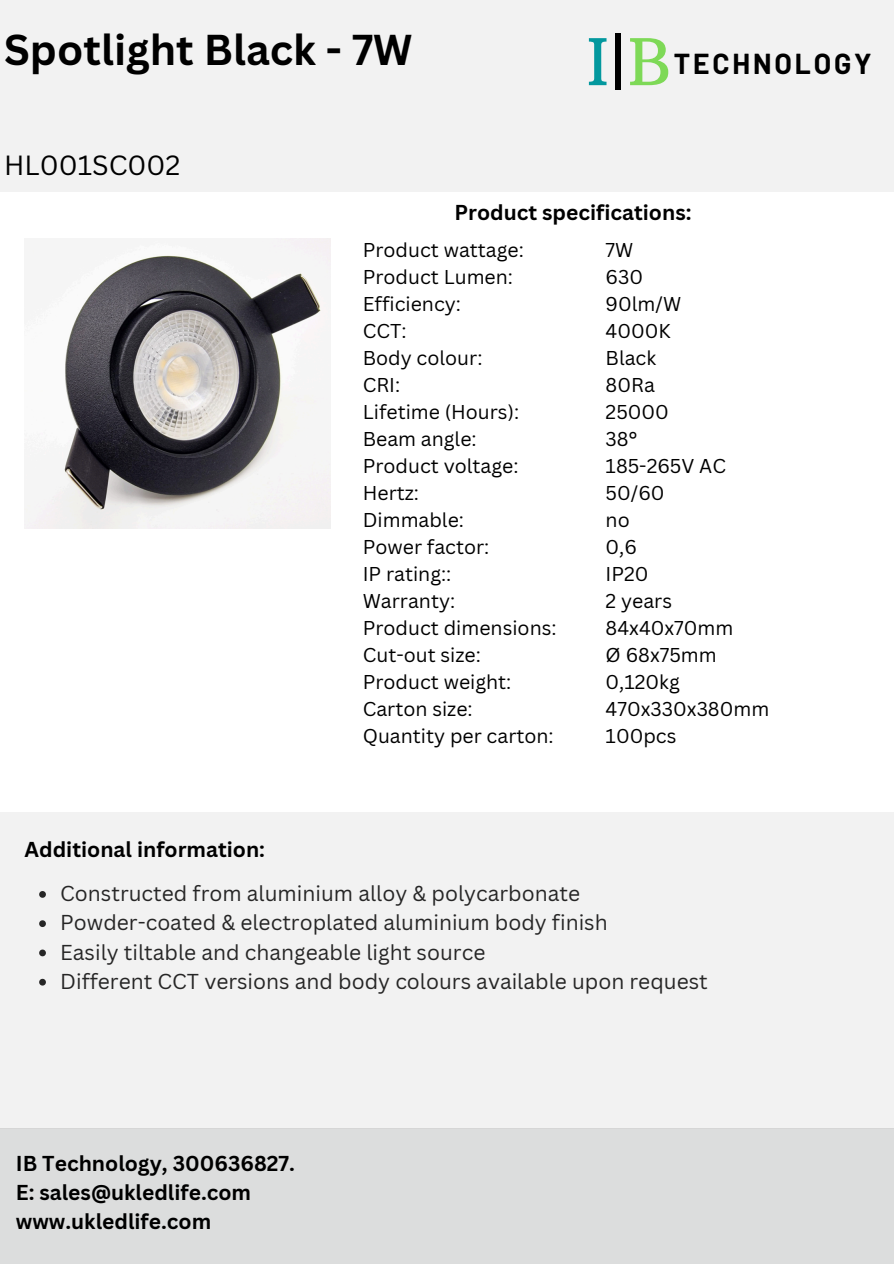
<style>
.page{position:relative;width:894px;height:1264px;background:#fff}
.page>*{position:absolute;margin:0;border:0;box-sizing:border-box;transform-origin:0 0}
.t1{font:64.2px "Arbutus Slab";color:#03989e}
.t2{font:700 42px "Canva Sans";color:#000}
.t3{font:700 28.2px "Barlow";letter-spacing:.1em;color:#000}
.t4{font:27px "Canva Sans";color:#000}
.t5{font:21px "Canva Sans";color:#000}
.t6{font:700 21px/29.2px "Canva Sans";color:#000}
.t7{font:19.5px "Canva Sans";color:#000}
.s1{color:#000}
.s2{color:#7ed957}
</style>
<div class="page">
<div style="left:0;top:0;width:893px;height:192px;background:#f2f2f2"></div>
<div style="left:0;top:1128px;width:893px;height:135px;background:#dcdddd"></div>
<div style="left:0;top:811px;width:893px;height:317px;background:#f2f2f2"></div>
<img style="left:25px;top:238px;width:306px;height:291px">
<h5 class="t2" style="left:4px;top:20px;width:410px">Spotlight Black - 7W</h5>
<p class="t4" style="left:4px;top:146px;width:177px">HL001SC002</p>
<p class="t1" style="left:586px;top:22px;width:86px">I<span class="s1">|</span><span class="s2">B</span></p>
<p class="t3" style="left:673px;top:46px;width:199px">TECHNOLOGY</p>
<p class="t6" style="left:454px;top:197px;width:238px">Product specifications:</p>
<h5 class="t6" style="left:25px;top:834px;width:242px">Additional information:</h5>
<p class="t7" style="left:362px;top:236px;width:163px">Product wattage:</p>
<p class="t7" style="left:362px;top:263px;width:152px">Product Lumen:</p>
<p class="t7" style="left:362px;top:290px;width:100px">Efficiency:</p>
<p class="t7" style="left:362px;top:317px;width:45px">CCT:</p>
<p class="t7" style="left:362px;top:344px;width:121px">Body colour:</p>
<p class="t7" style="left:362px;top:371px;width:39px">CRI:</p>
<p class="t7" style="left:362px;top:398px;width:158px">Lifetime (Hours):</p>
<p class="t7" style="left:362px;top:425px;width:115px">Beam angle:</p>
<p class="t7" style="left:362px;top:452px;width:157px">Product voltage:</p>
<p class="t7" style="left:362px;top:479px;width:58px">Hertz:</p>
<p class="t7" style="left:362px;top:506px;width:103px">Dimmable:</p>
<p class="t7" style="left:362px;top:533px;width:128px">Power factor:</p>
<p class="t7" style="left:362px;top:560px;width:90px">IP rating::</p>
<p class="t7" style="left:362px;top:587px;width:94px">Warranty:</p>
<p class="t7" style="left:362px;top:614px;width:195px">Product dimensions:</p>
<p class="t7" style="left:362px;top:641px;width:120px">Cut-out size:</p>
<p class="t7" style="left:362px;top:668px;width:150px">Product weight:</p>
<p class="t7" style="left:362px;top:695px;width:111px">Carton size:</p>
<p class="t7" style="left:362px;top:722px;width:192px">Quantity per carton:</p>
<p class="t7" style="left:605px;top:236px;width:29px">7W</p>
<p class="t7" style="left:605px;top:263px;width:39px">630</p>
<p class="t7" style="left:605px;top:290px;width:77px">90lm/W</p>
<p class="t7" style="left:605px;top:317px;width:67px">4000K</p>
<p class="t7" style="left:605px;top:344px;width:52px">Black</p>
<p class="t7" style="left:605px;top:371px;width:51px">80Ra</p>
<p class="t7" style="left:605px;top:398px;width:65px">25000</p>
<p class="t7" style="left:605px;top:425px;width:33px">38°</p>
<p class="t7" style="left:605px;top:452px;width:122px">185-265V AC</p>
<p class="t7" style="left:605px;top:479px;width:60px">50/60</p>
<p class="t7" style="left:605px;top:506px;width:26px">no</p>
<p class="t7" style="left:605px;top:533px;width:33px">0,6</p>
<p class="t7" style="left:605px;top:560px;width:44px">IP20</p>
<p class="t7" style="left:605px;top:587px;width:68px">2 years</p>
<p class="t7" style="left:605px;top:614px;width:129px">84x40x70mm</p>
<p class="t7" style="left:605px;top:641px;width:113px">Ø 68x75mm</p>
<p class="t7" style="left:605px;top:668px;width:76px">0,120kg</p>
<p class="t7" style="left:605px;top:695px;width:165px">470x330x380mm</p>
<p class="t7" style="left:605px;top:722px;width:72px">100pcs</p>
<h2 class="t5" style="left:60px;top:878px;width:521px">Constructed from aluminium alloy &amp; polycarbonate</h2>
<h1 class="t5" style="left:60px;top:908px;width:549px">Powder-coated &amp; electroplated aluminium body finish</h1>
<h3 class="t5" style="left:60px;top:937px;width:426px">Easily tiltable and changeable light source</h3>
<h4 class="t5" style="left:60px;top:966px;width:649px">Different CCT versions and body colours available upon request</h4>
<p class="t6" style="left:16px;top:1147px;width:281px">IB Technology, 300636827.<br>E: sales@ukledlife.com www.ukledlife.com</p>
</div>
